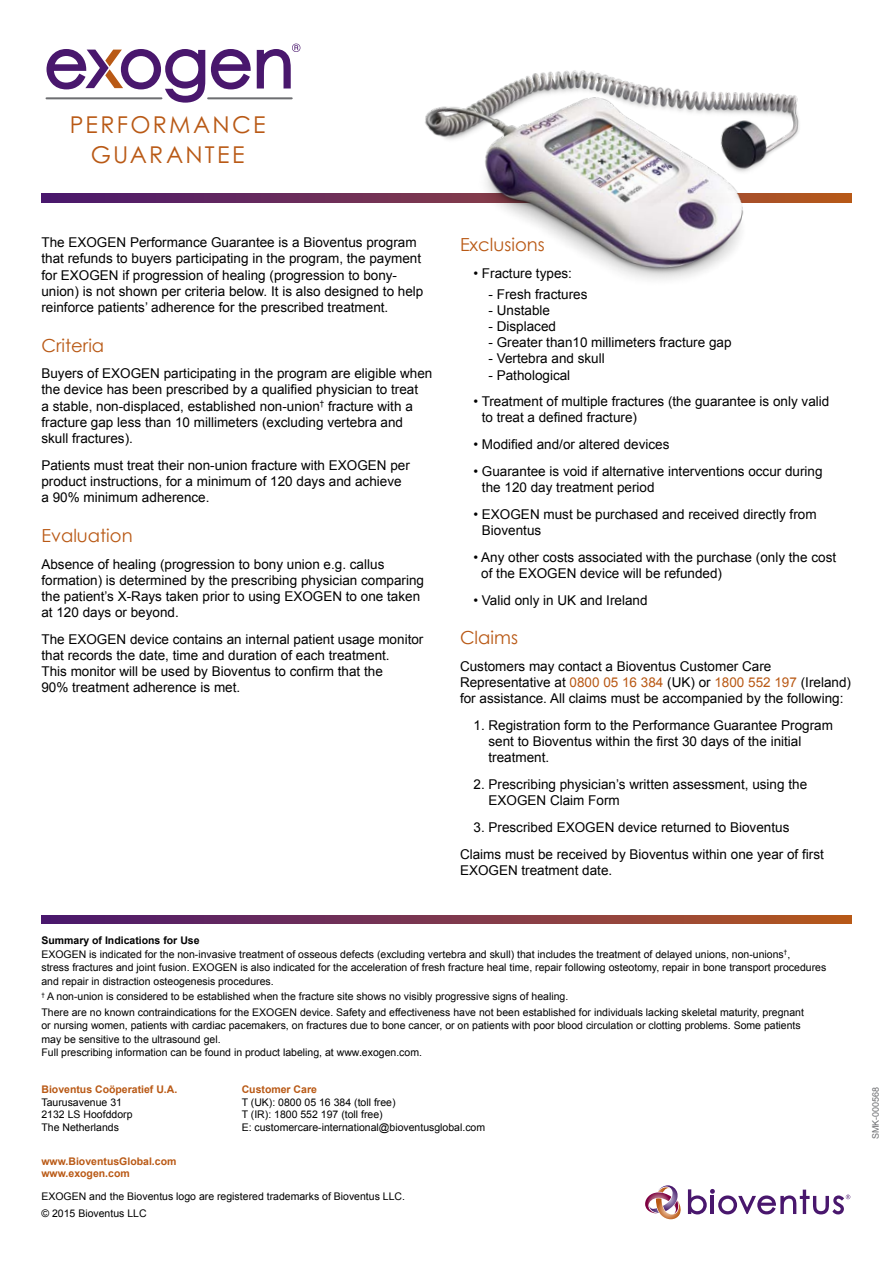
<style>
.page{position:relative;width:893px;height:1263px;background:#fff}
.page>*{position:absolute;margin:0;border:0;box-sizing:border-box;transform-origin:0 0}
.t1{font:23.25px/30.3px "Century Gothic";letter-spacing:.1em;color:#b95915;text-align:center}
.t2{font:18px "Century Gothic";color:#b95915}
.t3{font:13.5px/16.2px "Arial";color:#000}
.t4{font:10.5px/13.5px "Arial";color:#000}
.t5{font:700 10.5px/12.6px "Arial";color:#b95915}
.t6{font:9px "Arial";color:#6d6e71}
.s1{color:#b95915}
.s2{font-weight:700}
</style>
<div class="page">
<svg style="left:41px;top:915px;width:810px;height:9px;background:#7e374a"></svg>
<svg style="left:211px;top:49px;width:40px;height:40px"></svg>
<svg style="left:47px;top:49px;width:158px;height:54px"></svg>
<svg style="left:257px;top:44px;width:43px;height:44px"></svg>
<hr style="left:47px;top:97px;width:114px;height:2px;background:#6d6e71">
<hr style="left:208px;top:97px;width:84px;height:2px;background:#6d6e71">
<svg style="left:645px;top:1185px;width:36px;height:34px"></svg>
<svg style="left:688px;top:1189px;width:162px;height:25px"></svg>
<svg style="left:41px;top:194px;width:810px;height:8px;background:#62275d"></svg>
<img style="left:379px;top:70px;width:458px;height:210px">
<h1 class="t1" style="left:70px;top:109px;width:197px">PERFORMANCE<br>GUARANTEE</h1>
<p class="t3" style="left:41px;top:234px;width:383px">The EXOGEN Performance Guarantee is a Bioventus program that refunds to buyers participating in the program, the payment for EXOGEN if progression of healing (progression to bony&shy;union) is not shown per criteria below. It is also designed to help reinforce patients’ adherence for the prescribed treatment.</p>
<h2 class="t2" style="left:41px;top:332px;width:64px">Criteria</h2>
<p class="t3" style="left:41px;top:366px;width:392px">Buyers of EXOGEN participating in the program are eligible when the device has been prescribed by a qualified physician to treat<br>a stable, non-displaced, established non-union<sup>†</sup> fracture with a fracture gap less than 10 millimeters (excluding vertebra and skull fractures).</p>
<p class="t3" style="left:41px;top:457px;width:370px">Patients must treat their non-union fracture with EXOGEN per product instructions, for a minimum of 120 days and achieve a 90% minimum adherence.</p>
<h2 class="t2" style="left:41px;top:523px;width:93px">Evaluation</h2>
<p class="t3" style="left:41px;top:556px;width:384px">Absence of healing (progression to bony union e.g. callus formation) is determined by the prescribing physician comparing the patient’s X-Rays taken prior to using EXOGEN to one taken at 120 days or beyond.</p>
<p class="t3" style="left:41px;top:631px;width:383px">The EXOGEN device contains an internal patient usage monitor that records the date, time and duration of each treatment.<br>This monitor will be used by Bioventus to confirm that the<br>90% treatment adherence is met.</p>
<h2 class="t2" style="left:460px;top:232px;width:86px">Exclusions</h2>
<p class="t3" style="left:473px;top:265px;width:100px">• Fracture types:</p>
<p class="t3" style="left:488px;top:286px;width:101px">- Fresh fractures</p>
<p class="t3" style="left:488px;top:302px;width:63px">- Unstable</p>
<p class="t3" style="left:488px;top:318px;width:69px">- Displaced</p>
<p class="t3" style="left:488px;top:334px;width:245px">- Greater than10 millimeters fracture gap</p>
<p class="t3" style="left:488px;top:351px;width:118px">- Vertebra and skull</p>
<p class="t3" style="left:488px;top:367px;width:83px">- Pathological</p>
<p class="t3" style="left:482px;top:394px;width:349px;text-indent:-8px">• Treatment of multiple fractures (the guarantee is only valid to treat a defined fracture)</p>
<p class="t3" style="left:473px;top:436px;width:198px">• Modified and/or altered devices</p>
<p class="t3" style="left:482px;top:463px;width:342px;text-indent:-8px">• Guarantee is void if alternative interventions occur during the 120 day treatment period</p>
<p class="t3" style="left:482px;top:506px;width:336px;text-indent:-8px">• EXOGEN must be purchased and received directly from<br>Bioventus</p>
<p class="t3" style="left:481px;top:549px;width:356px;text-indent:-8px">• Any other costs associated with the purchase (only the cost of the EXOGEN device will be refunded)</p>
<p class="t3" style="left:473px;top:592px;width:176px">• Valid only in UK and Ireland</p>
<h2 class="t2" style="left:460px;top:625px;width:59px">Claims</h2>
<p class="t3" style="left:460px;top:658px;width:393px">Customers may contact a Bioventus Customer Care<br>Representative at <span class="s1">0800 05 16 384</span> (UK) or <span class="s1">1800 552 197</span> (Ireland) for assistance. All claims must be accompanied by the following:</p>
<p class="t3" style="left:488px;top:717px;width:346px;text-indent:-15px">1. Registration form to the Performance Guarantee Program sent to Bioventus within the first 30 days of the initial treatment.</p>
<p class="t3" style="left:488px;top:776px;width:320px;text-indent:-15px">2. Prescribing physician’s written assessment, using the<br>EXOGEN Claim Form</p>
<p class="t3" style="left:460px;top:814px;width:365px;line-height:26.7px;text-indent:14px">3. Prescribed EXOGEN device returned to Bioventus<br>Claims must be received by Bioventus within one year of first</p>
<p class="t3" style="left:460px;top:862px;width:154px">EXOGEN treatment date.</p>
<p class="t4" style="left:41px;top:934px;width:786px"><span class="s2">Summary of Indications for Use<br></span>EXOGEN is indicated for the non-invasive treatment of osseous defects (excluding vertebra and skull) that includes the treatment of delayed unions, non-unions<sup>†</sup>,<br>stress fractures and joint fusion. EXOGEN is also indicated for the acceleration of fresh fracture heal time, repair following osteotomy, repair in bone transport procedures and repair in distraction osteogenesis procedures.</p>
<p class="t4" style="left:41px;top:989px;width:764px;line-height:15.6px"><sup>†</sup> A non-union is considered to be established when the fracture site shows no visibly progressive signs of healing.<br>There are no known contraindications for the EXOGEN device. Safety and effectiveness have not been established for individuals lacking skeletal maturity, pregnant</p>
<p class="t4" style="left:41px;top:1019px;width:761px">or nursing women, patients with cardiac pacemakers, on fractures due to bone cancer, or on patients with poor blood circulation or clotting problems. Some patients may be sensitive to the ultrasound gel.<br>Full prescribing information can be found in product labeling, at www.exogen.com.</p>
<p class="t5" style="left:41px;top:1083px;width:137px">Bioventus Coöperatief U.A.</p>
<p class="t4" style="left:41px;top:1096px;width:93px;line-height:12.6px">Taurusavenue 31<br>2132 LS Hoofddorp<br>The Netherlands</p>
<p class="t5" style="left:41px;top:1155px;width:136px">www.BioventusGlobal.com www.exogen.com</p>
<p class="t4" style="left:41px;top:1188px;width:365px;line-height:16.8px">EXOGEN and the Bioventus logo are registered trademarks of Bioventus LLC. © 2015 Bioventus LLC</p>
<p class="t5" style="left:242px;top:1083px;width:77px">Customer Care</p>
<p class="t4" style="left:242px;top:1096px;width:245px;line-height:12.6px">T (UK): 0800 05 16 384 (toll free)<br>T (IR): 1800 552 197 (toll free)<br>E: customercare-international@bioventusglobal.com</p>
<p class="t6" style="left:870px;top:1139px;width:54px;rotate:-90deg">SMK-000568</p>
</div>
